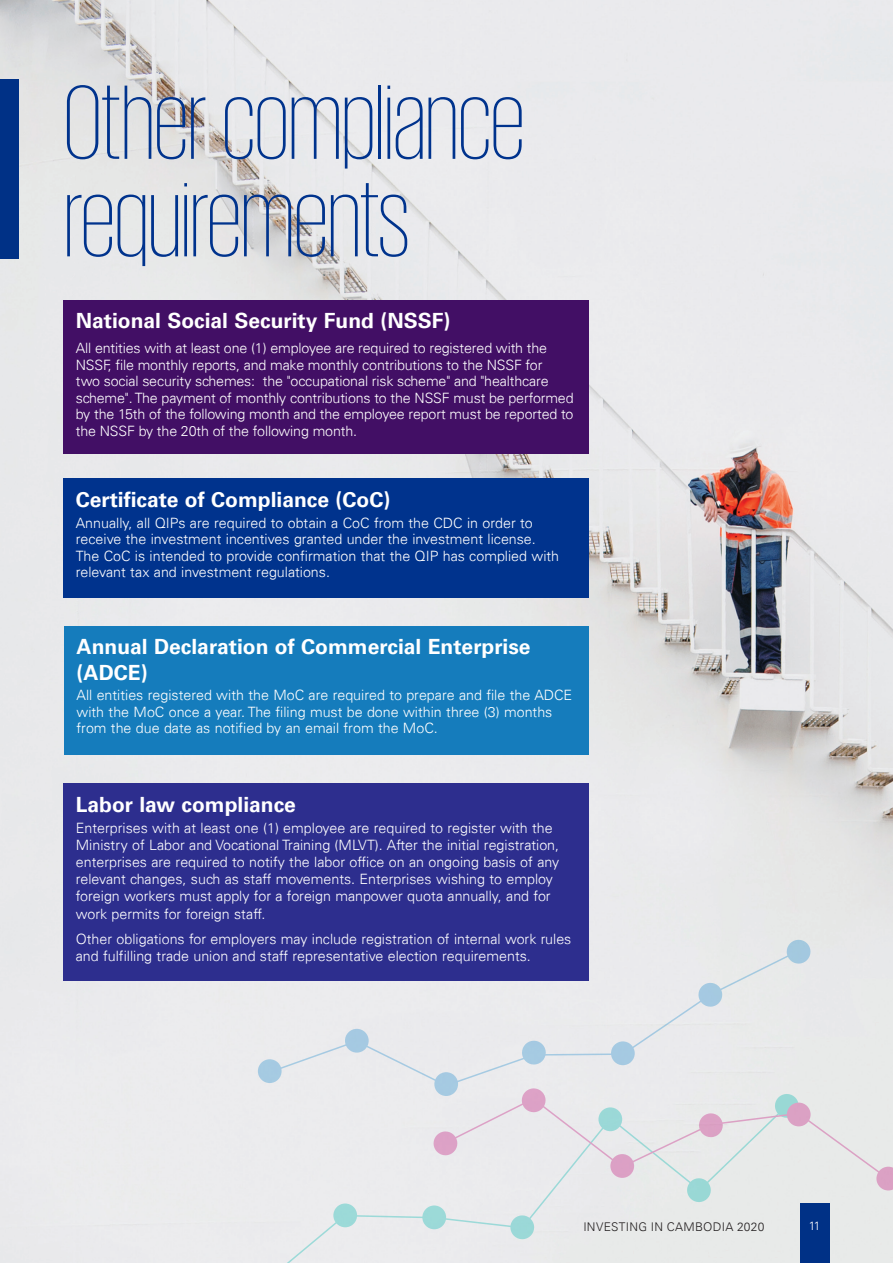
<style>
.page{position:relative;width:893px;height:1263px;background:#fff}
.page>*{position:absolute;margin:0;border:0;box-sizing:border-box;transform-origin:0 0}
.CB_-_inside___main_h{font:200 108px/97.5px "KPMG";letter-spacing:-.005em;color:#00338d}
.CB_-_inside___body{font:700 21px/25.2px "Univers 65";color:#fff}
.CB_-_inside___body-2{font:300 14.25px/17.1px "Univers 45";color:#fff}
.Headline{font:300 14.25px/16.5px "Univers 45";letter-spacing:-.01em;color:#fff}
.t1{font:300 12px "Univers 45";letter-spacing:.025em;color:#231f20}
.t2{font:300 12px "VNI Univers 45";color:#fff}
</style>
<div class="page">
<img style="left:0;top:0;width:893px;height:1263px">
<div style="left:256px;top:1103px;width:534px;height:160px;background:#ebebed"></div>
<div style="left:258px;top:1059px;width:24px;height:24px;background:#a5cae2;border-radius:50%"></div>
<div style="left:434px;top:1072px;width:24px;height:24px;background:#a5cae2;border-radius:50%"></div>
<svg style="left:786px;top:939px;width:25px;height:25px"></svg>
<div style="left:267px;top:948px;width:534px;height:139px;background:#eaeaed"></div>
<svg style="left:433px;top:1088px;width:460px;height:115px;background:#e5e5e7"></svg>
<div style="left:63px;top:478px;width:525px;height:120px;background:#00338d"></div>
<div style="left:64px;top:626px;width:524px;height:129px;background:#157cbc"></div>
<div style="left:63px;top:783px;width:525px;height:197px;background:#2d2e8e"></div>
<div style="left:63px;top:300px;width:525px;height:154px;background:#420f65"></div>
<div style="left:0;top:79px;width:19px;height:179px;background:#003186"></div>
<div style="left:800px;top:1203px;width:29px;height:60px;background:#003186"></div>
<p class="CB_-_inside___main_h" style="left:64px;top:71px;width:462px">Other compliance requirements</p>
<p class="CB_-_inside___body" style="left:76px;top:308px;width:376px">National Social Security Fund (NSSF)</p>
<p class="Headline" style="left:76px;top:340px;width:499px">All entities with at least one (1) employee are required to registered with the NSSF, file monthly reports, and make monthly contributions to the NSSF for<br>two social security schemes: the "occupational risk scheme" and "healthcare scheme". The payment of monthly contributions to the NSSF must be performed by the 15th of the following month and the employee report must be reported to the NSSF by the 20th of the following month.</p>
<p class="CB_-_inside___body" style="left:76px;top:487px;width:316px">Certificate of Compliance (CoC)</p>
<p class="CB_-_inside___body-2" style="left:76px;top:514px;width:485px;line-height:16.5px">Annually, all QIPs are required to obtain a CoC from the CDC in order to receive the investment incentives granted under the investment license.<br>The CoC is intended to provide confirmation that the QIP has complied with relevant tax and investment regulations.</p>
<p class="CB_-_inside___body" style="left:77px;top:634px;width:455px">Annual Declaration of Commercial Enterprise (ADCE)</p>
<p class="CB_-_inside___body-2" style="left:77px;top:687px;width:497px;line-height:16.5px">All entities registered with the MoC are required to prepare and file the ADCE with the MoC once a year. The filing must be done within three (3) months from the due date as notified by an email from the MoC.</p>
<p class="CB_-_inside___body" style="left:76px;top:792px;width:222px">Labor law compliance</p>
<p class="CB_-_inside___body-2" style="left:76px;top:819px;width:485px">Enterprises with at least one (1) employee are required to register with the Ministry of Labor and Vocational Training (MLVT). After the initial registration, enterprises are required to notify the labor office on an ongoing basis of any relevant changes, such as staff movements. Enterprises wishing to employ foreign workers must apply for a foreign manpower quota annually, and for work permits for foreign staff.</p>
<p class="CB_-_inside___body-2" style="left:76px;top:930px;width:497px">Other obligations for employers may include registration of internal work rules and fulfilling trade union and staff representative election requirements.</p>
<p class="t1" style="left:583px;top:1219px;width:183px">INVESTING IN CAMBODIA 2020</p>
<p class="t2" style="left:809px;top:1217px;width:13px">11</p>
</div>
